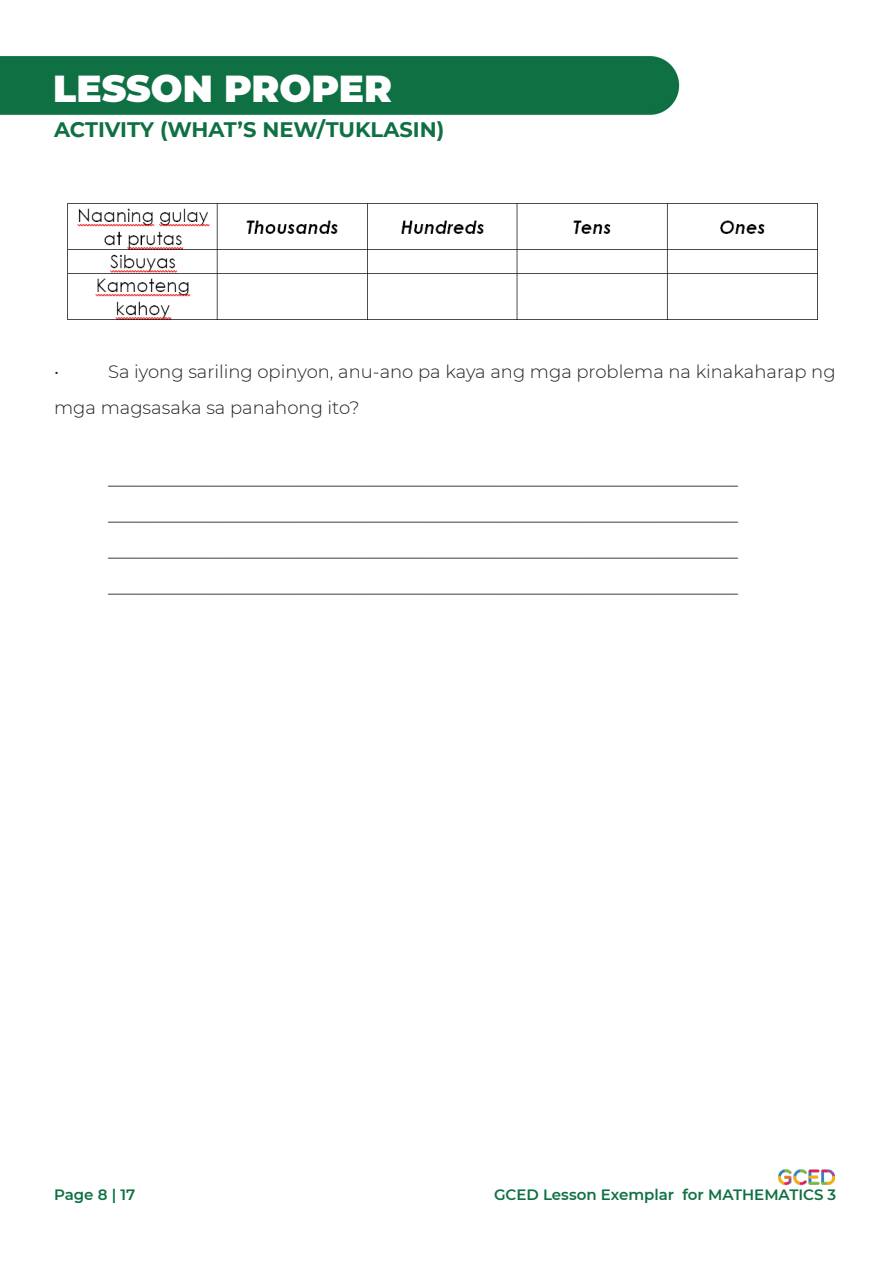
<style>
.page{position:relative;width:893px;height:1263px;background:#fff}
.page>*{position:absolute;margin:0;border:0;box-sizing:border-box;transform-origin:0 0}
.t1{font:900 37.5px "Montserrat";color:#fff}
.t2{font:700 21px "Montserrat";color:#0f7043}
.t3{font:300 18px/36px "Montserrat";color:#231f20}
.t4{font:700 18px "Montserrat";color:#0f7043}
.t5{font:600 15px "Montserrat";color:#0f7043}
</style>
<div class="page">
<img style="left:0;top:56px;width:835px;height:1125px">
<img style="left:779px;top:1165px;width:55px;height:21px">
<img style="left:54px;top:197px;width:772px;height:127px">
<p class="t1" style="left:63px;top:57px;width:340px">LESSON PROPER</p>
<p class="t1" style="left:53px;top:60px;width:340px">LESSON PROPER</p>
<p class="t2" style="left:54px;top:114px;width:392px">ACTIVITY (WHAT’S NEW/TUKLASIN)</p>
<p class="t2" style="left:63px;top:115px;width:392px">ACTIVITY (WHAT’S NEW/TUKLASIN)</p>
<p class="t3" style="left:54px;top:353px;width:7px">•</p>
<p class="t3" style="left:54px;top:353px;width:783px;text-indent:54px">Sa iyong sariling opinyon, anu-ano pa kaya ang mga problema na kinakaharap ng mga magsasaka sa panahong ito?</p>
<p class="t3" style="left:108px;top:461px;width:632px">______________________________________________________________________</p>
<p class="t3" style="left:108px;top:497px;width:632px">______________________________________________________________________</p>
<p class="t3" style="left:108px;top:533px;width:632px">______________________________________________________________________</p>
<p class="t3" style="left:108px;top:569px;width:632px">______________________________________________________________________</p>
<p class="t4" style="left:468px;top:1182px;width:366px">GCED Lesson Exemplars for ENGLISH 3</p>
<p class="t4" style="left:54px;top:1182px;width:115px">Page 09 | 23</p>
<p class="t5" style="left:54px;top:1184px;width:83px">Page 8 | 17</p>
<p class="t5" style="left:494px;top:1184px;width:344px">GCED Lesson Exemplar for MATHEMATICS 3</p>
</div>
